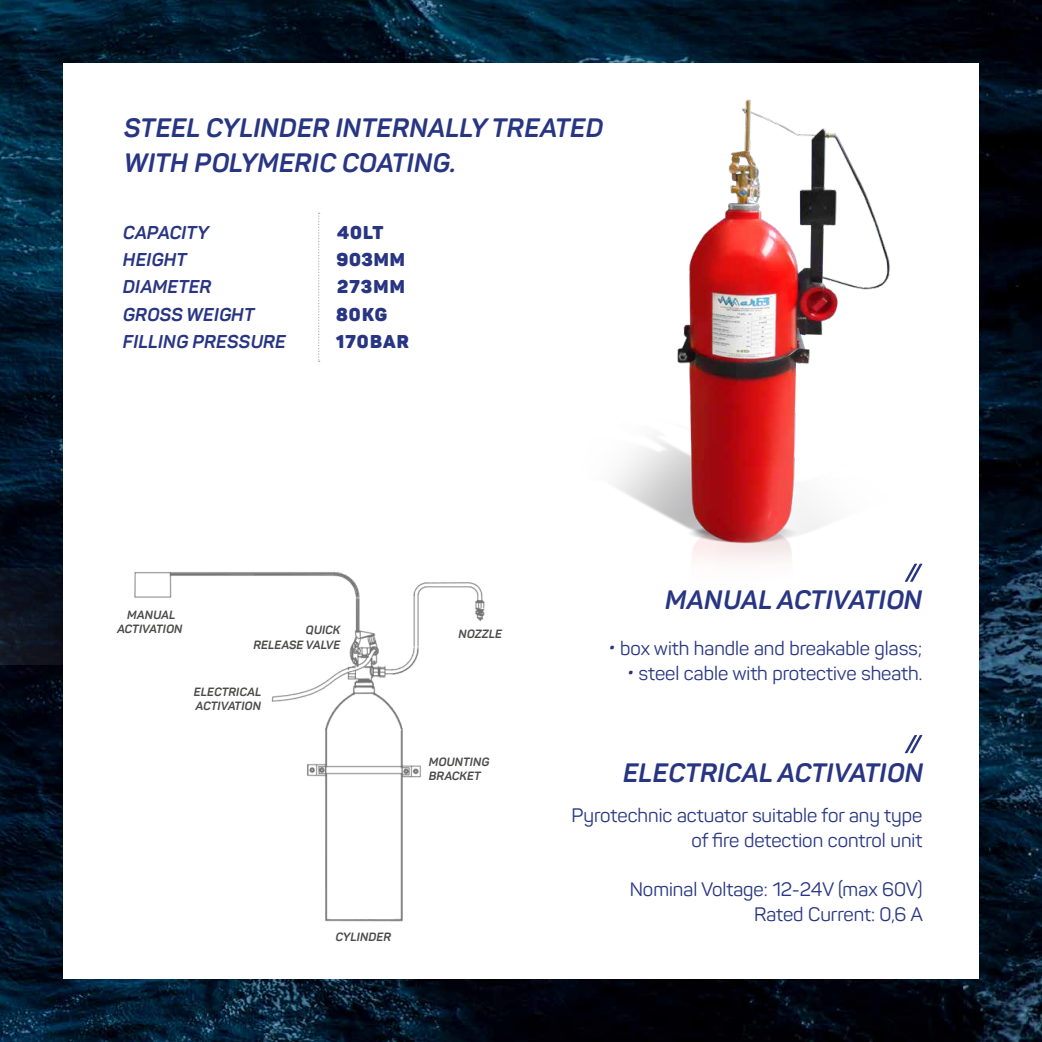
<style>
.page{position:relative;width:1042px;height:1042px;background:#fff}
.page>*{position:absolute;margin:0;border:0;box-sizing:border-box;transform-origin:0 0}
.t1{font:italic 700 26.25px/35px "Panton";letter-spacing:.01em;color:#283583}
.t2{font:19.25px/24.7px "Panton";color:#283583;text-align:right}
.t3{font:italic 700 18.38px "Panton";letter-spacing:.01em;color:#283583}
.t4{font:18.38px "Panton Black Caps";letter-spacing:.06em;color:#283583}
.t5{font:italic 700 11.9px/14.2px "Panton";letter-spacing:.01em;color:#4a4a49}
.s1{font-weight:700;font-style:italic;font-size:26.25px}
</style>
<div class="page">
<img style="left:0;top:0;width:1042px;height:1042px">
<img style="left:0;top:568px;width:63px;height:97px">
<div style="left:63px;top:63px;width:916px;height:916px;background:#fff"></div>
<img style="left:134px;top:572px;width:351px;height:350px">
<svg style="left:904px;top:735px;width:18px;height:18px"></svg>
<img style="left:541px;top:51px;width:420px;height:531px">
<svg style="left:318px;top:213px;width:2px;height:149px"></svg>
<h1 class="t1" style="left:124px;top:110px;width:480px">STEEL CYLINDER INTERNALLY TREATED<br>WITH POLYMERIC COATING.</h1>
<p class="t3" style="left:123px;top:221px;width:87px">CAPACITY</p>
<p class="t4" style="left:337px;top:220px;width:48px">40LT</p>
<p class="t3" style="left:123px;top:248px;width:65px">HEIGHT</p>
<p class="t4" style="left:336px;top:248px;width:70px">903MM</p>
<p class="t3" style="left:123px;top:275px;width:90px">DIAMETER</p>
<p class="t4" style="left:337px;top:275px;width:69px">273MM</p>
<p class="t3" style="left:123px;top:303px;width:133px">GROSS WEIGHT</p>
<p class="t4" style="left:336px;top:302px;width:53px">80KG</p>
<p class="t3" style="left:123px;top:330px;width:164px">FILLING PRESSURE</p>
<p class="t4" style="left:336px;top:330px;width:74px">170BAR</p>
<p class="t5" style="left:117px;top:608px;width:67px;text-align:center">MANUAL<br>ACTIVATION</p>
<p class="t5" style="left:253px;top:623px;width:88px;text-align:right">QUICK<br>RELEASE VALVE</p>
<p class="t5" style="left:194px;top:684px;width:69px">ELECTRICAL<br>ACTIVATION</p>
<p class="t5" style="left:458px;top:626px;width:45px">NOZZLE</p>
<p class="t5" style="left:429px;top:754px;width:62px">MOUNTING<br>BRACKET</p>
<p class="t5" style="left:335px;top:930px;width:57px">CYLINDER</p>
<h1 class="t1" style="left:665px;top:582px;width:259px">MANUAL ACTIVATION</h1>
<p class="t2" style="left:609px;top:636px;width:315px"><span class="s1">·</span> box with handle and breakable glass; <span class="s1">·</span> steel cable with protective sheath.</p>
<h1 class="t1" style="left:623px;top:755px;width:301px">ELECTRICAL ACTIVATION</h1>
<p class="t2" style="left:571px;top:802px;width:352px">Pyrotechnic actuator suitable for any type of fire detection control unit</p>
<p class="t2" style="left:630px;top:877px;width:295px">Nominal Voltage: 12-24V (max 60V)<br>Rated Current: 0,6 A</p>
</div>
